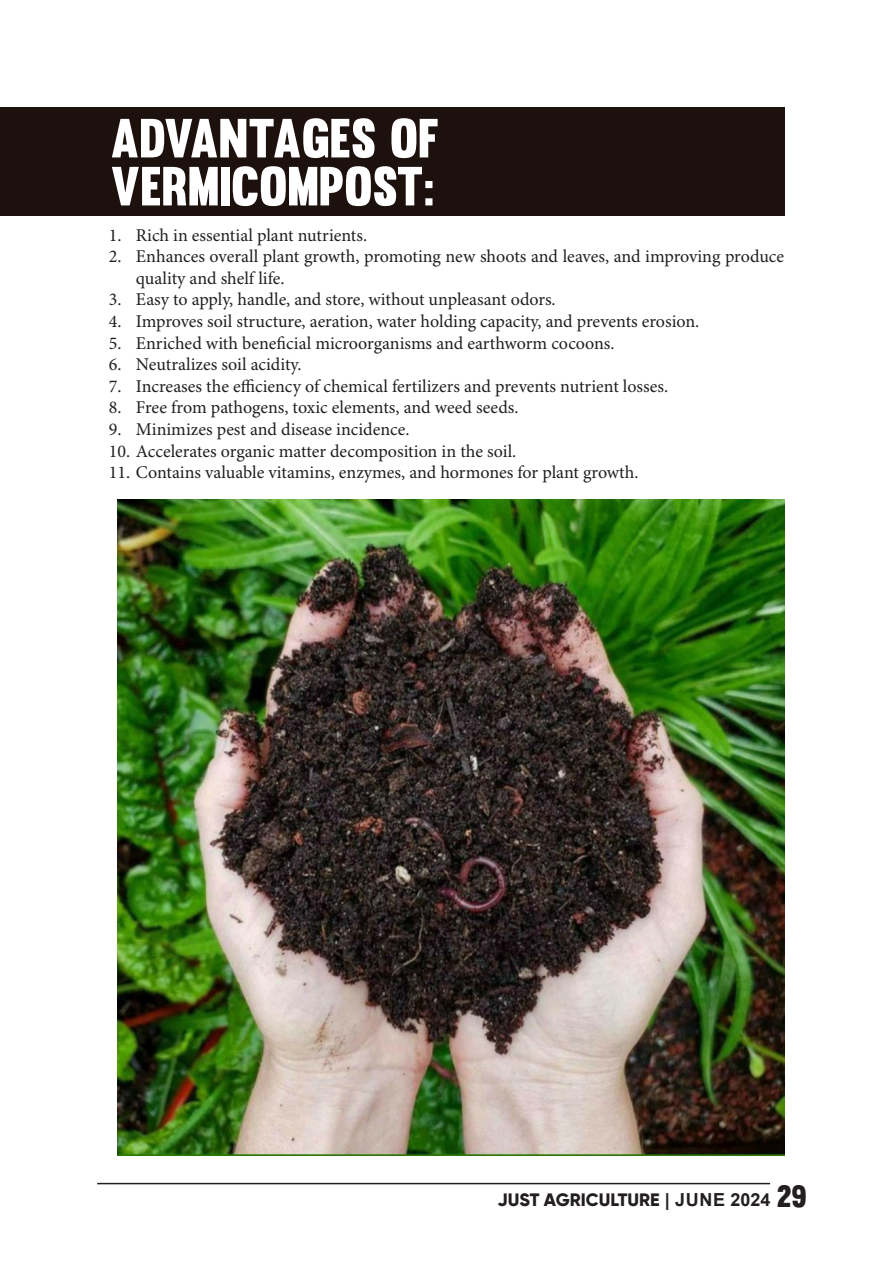
<style>
.page{position:relative;width:893px;height:1263px;background:#fff}
.page>*{position:absolute;margin:0;border:0;box-sizing:border-box;transform-origin:0 0}
.t1{font:54px/48px "Muro";color:#fff}
.t2{font:18px/21.6px "Minion Pro";color:#231f20}
.t3{font:800 18px "Gilroy";color:#231f20}
.s1{font-family:"Arial";font-weight:700}
.s2{font-family:"Muro";font-weight:400;font-size:30px}
</style>
<div class="page">
<hr style="left:97px;top:1183px;width:673px;height:1px;background:#231f20">
<div style="left:0;top:107px;width:784px;height:109px;background:#1d110e"></div>
<img style="left:118px;top:500px;width:666px;height:655px">
<p class="t1" style="left:110px;top:114px;width:330px">ADVANTAGES OF<br>VERMICOMPOST:</p>
<p class="t2" style="left:109px;top:225px;width:260px">1. Rich in essential plant nutrients.</p>
<p class="t2" style="left:136px;top:246px;width:650px;text-indent:-27px">2. Enhances overall plant growth, promoting new shoots and leaves, and improving produce quality and shelf life.</p>
<p class="t2" style="left:109px;top:290px;width:448px">3. Easy to apply, handle, and store, without unpleasant odors.</p>
<p class="t2" style="left:109px;top:311px;width:592px">4. Improves soil structure, aeration, water holding capacity, and prevents erosion.</p>
<p class="t2" style="left:109px;top:333px;width:507px">5. Enriched with beneficial microorganisms and earthworm cocoons.</p>
<p class="t2" style="left:109px;top:354px;width:194px">6. Neutralizes soil acidity.</p>
<p class="t2" style="left:109px;top:376px;width:561px">7. Increases the efficiency of chemical fertilizers and prevents nutrient losses.</p>
<p class="t2" style="left:109px;top:398px;width:411px">8. Free from pathogens, toxic elements, and weed seeds.</p>
<p class="t2" style="left:109px;top:419px;width:302px">9. Minimizes pest and disease incidence.</p>
<p class="t2" style="left:109px;top:441px;width:409px">10. Accelerates organic matter decomposition in the soil.</p>
<p class="t2" style="left:109px;top:462px;width:531px">11. Contains valuable vitamins, enzymes, and hormones for plant growth.</p>
<p class="t3" style="left:498px;top:1188px;width:311px">JUST AGRICULTURE <span class="s1">| JUNE 2024</span> <span class="s2">29</span></p>
</div>
